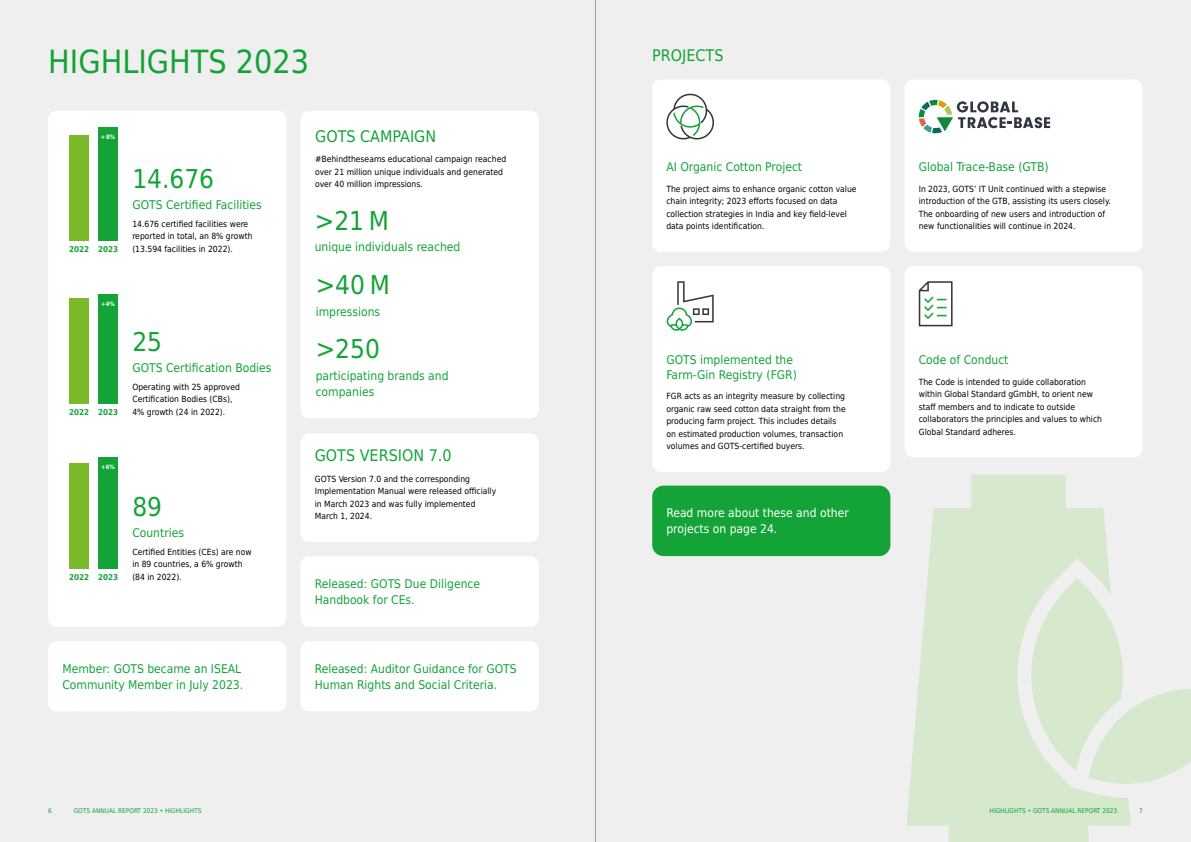
<style>
.page{position:relative;width:1191px;height:842px;background:#efefef}
.page>*{position:absolute;margin:0;border:0;box-sizing:border-box;transform-origin:0 0}
.t1{font:32px "DejaVu Sans Condensed";color:#13a337}
.t2{font:26px "DejaVu Sans Condensed";color:#13a337}
.t3{font:16px "DejaVu Sans Condensed";color:#13a337}
.t4{font:12px/16px "DejaVu Sans Condensed";color:#13a337}
.t5{font:12px/16px "DejaVu Sans Condensed";color:#fff}
.t6{font:8.5px/12.5px "DejaVu Sans Condensed";color:#000}
.t7{font:700 8px "DejaVu Sans Condensed";color:#13a337}
.t8{font:6.5px "DejaVu Sans Condensed";color:#13a337}
.t9{font:700 6px "DejaVu Sans Condensed";color:#fff}
</style>
<div class="page">
<svg style="left:906px;top:475px;width:285px;height:367px;fill:#d6e8ce"></svg>
<div style="left:300px;top:111px;width:239px;height:307px;background:#fff;border-radius:9px"></div>
<div style="left:48px;top:111px;width:238px;height:516px;background:#fff;border-radius:9px"></div>
<div style="left:300px;top:433px;width:239px;height:109px;background:#fff;border-radius:9px"></div>
<div style="left:300px;top:556px;width:239px;height:71px;background:#fff;border-radius:9px"></div>
<div style="left:300px;top:641px;width:239px;height:70px;background:#fff;border-radius:9px"></div>
<div style="left:652px;top:79px;width:238px;height:173px;background:#fff;border-radius:9px"></div>
<div style="left:904px;top:80px;width:238px;height:172px;background:#fff;border-radius:9px"></div>
<div style="left:904px;top:266px;width:238px;height:191px;background:#fff;border-radius:9px"></div>
<div style="left:652px;top:266px;width:238px;height:206px;background:#fff;border-radius:9px"></div>
<div style="left:652px;top:486px;width:238px;height:70px;background:#13a337;border-radius:11px"></div>
<div style="left:69px;top:135px;width:20px;height:106px;background:#7ab929"></div>
<div style="left:69px;top:298px;width:20px;height:106px;background:#7ab929"></div>
<div style="left:98px;top:294px;width:20px;height:110px;background:#13a337"></div>
<div style="left:69px;top:463px;width:20px;height:106px;background:#7ab929"></div>
<div style="left:98px;top:457px;width:20px;height:112px;background:#13a337"></div>
<div style="left:98px;top:127px;width:20px;height:114px;background:#13a337"></div>
<svg style="left:918px;top:100px;width:132px;height:33px"></svg>
<div style="left:48px;top:641px;width:238px;height:71px;background:#fff;border-radius:9px"></div>
<svg style="left:666px;top:94px;width:48px;height:45px"></svg>
<svg style="left:666px;top:281px;width:47px;height:50px"></svg>
<svg style="left:918px;top:281px;width:34px;height:45px"></svg>
<hr style="left:595px;top:0;width:1px;height:842px;background:#9d9d9c">
<h1 class="t1" style="left:48px;top:33px;width:262px">HIGHLIGHTS 2023</h1>
<h3 class="t3" style="left:652px;top:41px;width:73px">PROJECTS</h3>
<p class="t9" style="left:101px;top:132px;width:16px">+8%</p>
<p class="t7" style="left:69px;top:242px;width:51px">2022 2023</p>
<h2 class="t2" style="left:132px;top:156px;width:83px">14.676</h2>
<h3 class="t4" style="left:132px;top:197px;width:131px">GOTS Certified Facilities</h3>
<p class="t6" style="left:132px;top:217px;width:122px">14.676 certified facilities were reported in total, an 8% growth (13.594 facilities in 2022).</p>
<p class="t9" style="left:101px;top:299px;width:15px">+4%</p>
<p class="t7" style="left:69px;top:405px;width:51px">2022 2023</p>
<h2 class="t2" style="left:132px;top:319px;width:31px">25</h2>
<h3 class="t4" style="left:132px;top:360px;width:141px">GOTS Certification Bodies</h3>
<p class="t6" style="left:132px;top:380px;width:109px">Operating with 25 approved<br>Certification Bodies (CBs),<br>4% growth (24 in 2022).</p>
<p class="t9" style="left:101px;top:462px;width:15px">+6%</p>
<p class="t7" style="left:69px;top:570px;width:51px">2022 2023</p>
<h2 class="t2" style="left:132px;top:484px;width:31px">89</h2>
<h3 class="t4" style="left:132px;top:525px;width:53px">Countries</h3>
<p class="t6" style="left:132px;top:545px;width:121px">Certified Entities (CEs) are now in 89 countries, a 6% growth (84 in 2022).</p>
<h3 class="t4" style="left:62px;top:660px;width:182px">Member: GOTS became an ISEAL<br>Community Member in July 2023.</h3>
<h3 class="t3" style="left:315px;top:122px;width:122px">GOTS CAMPAIGN</h3>
<p class="t6" style="left:315px;top:153px;width:193px">#Behindtheseams educational campaign reached over 21 million unique individuals and generated over 40 million impressions.</p>
<h2 class="t2" style="left:315px;top:197px;width:76px">&gt;21 M</h2>
<h3 class="t4" style="left:315px;top:239px;width:147px">unique individuals reached</h3>
<h2 class="t2" style="left:316px;top:262px;width:76px">&gt;40 M</h2>
<h3 class="t4" style="left:316px;top:303px;width:66px">impressions</h3>
<h2 class="t2" style="left:316px;top:326px;width:66px">&gt;250</h2>
<h3 class="t4" style="left:316px;top:367px;width:134px">participating brands and companies</h3>
<h3 class="t3" style="left:315px;top:441px;width:138px">GOTS VERSION 7.0</h3>
<p class="t6" style="left:315px;top:472px;width:183px">GOTS Version 7.0 and the corresponding Implementation Manual were released officially in March 2023 and was fully implemented March 1, 2024.</p>
<h3 class="t4" style="left:315px;top:576px;width:167px">Released: GOTS Due Diligence<br>Handbook for CEs.</h3>
<h3 class="t4" style="left:315px;top:660px;width:203px">Released: Auditor Guidance for GOTS<br>Human Rights and Social Criteria.</h3>
<h3 class="t4" style="left:666px;top:158px;width:137px">AI Organic Cotton Project</h3>
<h3 class="t4" style="left:918px;top:158px;width:131px">Global Trace-Base (GTB)</h3>
<p class="t6" style="left:666px;top:182px;width:192px">The project aims to enhance organic cotton value chain integrity; 2023 efforts focused on data collection strategies in India and key field-level data points identification.</p>
<p class="t6" style="left:918px;top:182px;width:193px">In 2023, GOTS’ IT Unit continued with a stepwise introduction of the GTB, assisting its users closely.<br>The onboarding of new users and introduction of new functionalities will continue in 2024.</p>
<h3 class="t4" style="left:666px;top:352px;width:132px;line-height:15px">GOTS implemented the<br>Farm-Gin Registry (FGR)</h3>
<p class="t6" style="left:666px;top:390px;width:181px">FGR acts as an integrity measure by collecting organic raw seed cotton data straight from the producing farm project. This includes details on estimated production volumes, transaction volumes and GOTS-certified buyers.</p>
<h3 class="t5" style="left:666px;top:505px;width:184px">Read more about these and other projects on page 24.</h3>
<h3 class="t4" style="left:918px;top:351px;width:91px">Code of Conduct</h3>
<p class="t6" style="left:918px;top:375px;width:185px">The Code is intended to guide collaboration within Global Standard gGmbH, to orient new staff members and to indicate to outside collaborators the principles and values to which Global Standard adheres.</p>
<p class="t8" style="left:48px;top:805px;width:5px">6</p>
<p class="t8" style="left:74px;top:805px;width:129px">GOTS ANNUAL REPORT 2023 • HIGHLIGHTS</p>
<p class="t8" style="left:989px;top:805px;width:129px">HIGHLIGHTS • GOTS ANNUAL REPORT 2023</p>
<p class="t8" style="left:1139px;top:805px;width:5px">7</p>
</div>
